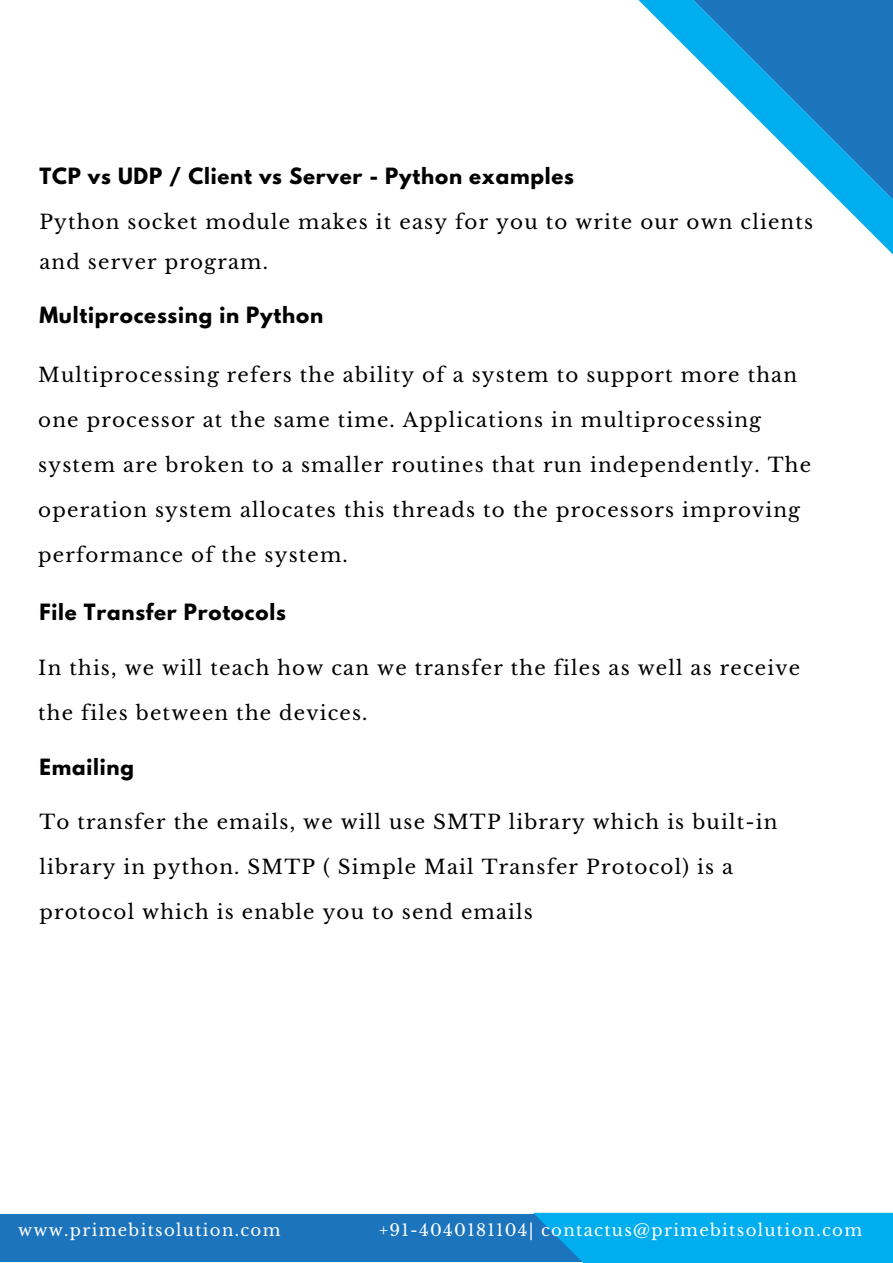
<style>
.page{position:relative;width:893px;height:1263px;background:#fff}
.page>*{position:absolute;margin:0;border:0;box-sizing:border-box;transform-origin:0 0}
.t1{font:19.8px/39.5px "Libre Baskerville";letter-spacing:.06em;color:#000}
.t2{font:700 19.8px "League Spartan";letter-spacing:.04em;color:#000}
.t3{font:16.5px "Libre Baskerville";letter-spacing:.08em;color:#fff}
</style>
<div class="page">
<svg style="left:638px;top:0;width:255px;height:255px"></svg>
<svg style="left:692px;top:0;width:201px;height:201px"></svg>
<div style="left:0;top:1214px;width:771px;height:47px;background:#1c75bc"></div>
<svg style="left:533px;top:1212px;width:360px;height:51px;background:#06abeb"></svg>
<p class="t2" style="left:39px;top:166px;width:536px">TCP vs UDP / Client vs Server - Python examples</p>
<p class="t1" style="left:39px;top:202px;width:775px">Python socket module makes it easy for you to write our own clients and server program.</p>
<p class="t2" style="left:39px;top:306px;width:285px">Multiprocessing in Python</p>
<p class="t1" style="left:38px;top:355px;width:760px">Multiprocessing refers the ability of a system to support more than</p>
<p class="t1" style="left:38px;top:400px;width:724px">one processor at the same time. Applications in multiprocessing</p>
<p class="t1" style="left:38px;top:445px;width:774px">system are broken to a smaller routines that run independently. The</p>
<p class="t1" style="left:38px;top:490px;width:763px">operation system allocates this threads to the processors improving</p>
<p class="t1" style="left:38px;top:535px;width:311px">performance of the system.</p>
<p class="t2" style="left:39px;top:602px;width:248px">File Transfer Protocols</p>
<p class="t1" style="left:38px;top:648px;width:763px">In this, we will teach how can we transfer the files as well as receive</p>
<p class="t1" style="left:38px;top:693px;width:331px">the files between the devices.</p>
<p class="t2" style="left:39px;top:757px;width:96px">Emailing</p>
<p class="t1" style="left:39px;top:802px;width:739px">To transfer the emails, we will use SMTP library which is built-in</p>
<p class="t1" style="left:39px;top:847px;width:695px">library in python. SMTP ( Simple Mail Transfer Protocol) is a</p>
<p class="t1" style="left:39px;top:892px;width:495px">protocol which is enable you to send emails</p>
<p class="t3" style="left:18px;top:1220px;width:264px">www.primebitsolution.com</p>
<p class="t3" style="left:379px;top:1220px;width:485px">+91-4040181104| contactus@primebitsolution.com</p>
</div>
